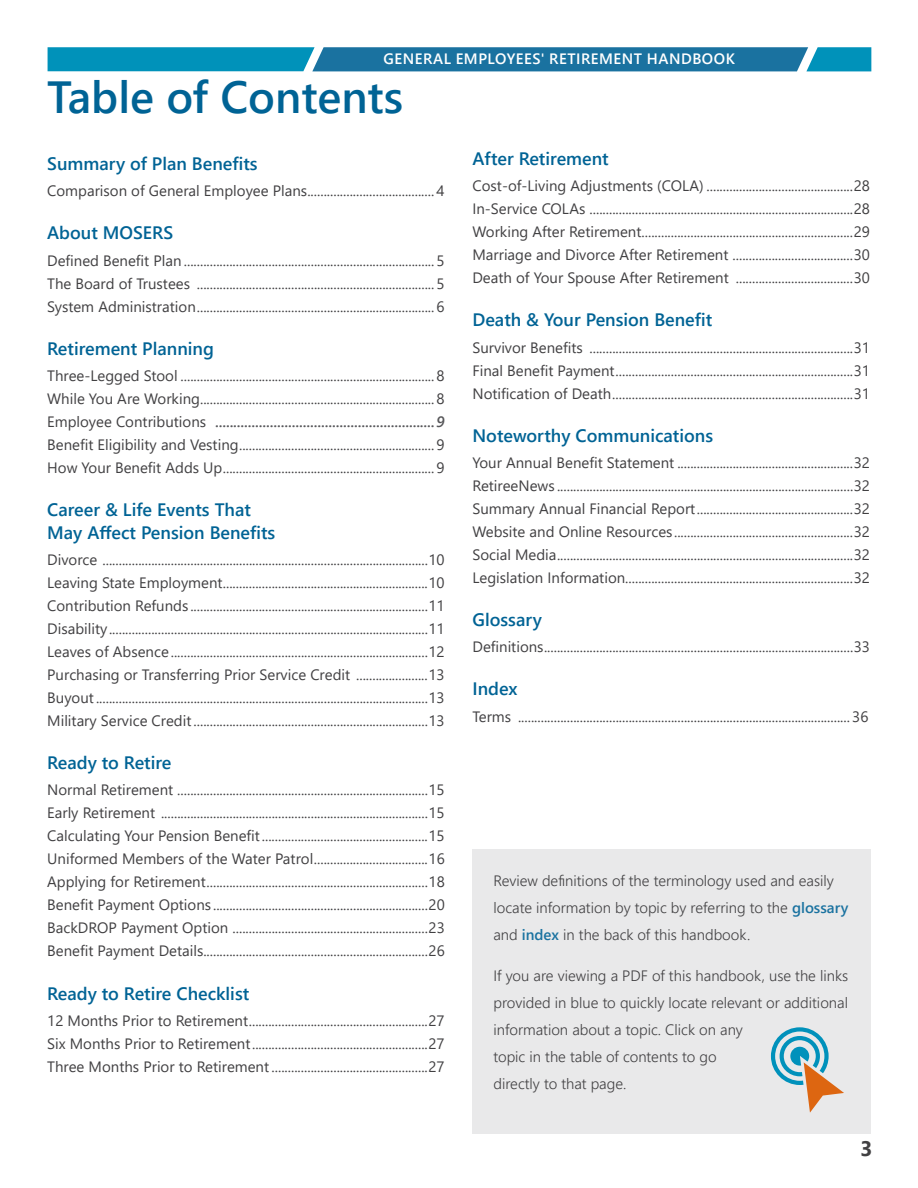
<style>
.page{position:relative;width:918px;height:1188px;background:#fff}
.page>*{position:absolute;margin:0;border:0;box-sizing:border-box;transform-origin:0 0}
.t1{font:600 45px "Segoe UI";color:#006395}
.t2{font:700 21px "Segoe UI";color:#414042}
.t3{font:600 18px/22.8px "Segoe UI";color:#006395}
.t4{font:15px/23px "Segoe UI";color:#414042;text-align:justify}
.t5{font:300 15px/27px "Segoe UI";color:#414042}
.t6{font:600 15px "Segoe UI";letter-spacing:.035em;color:#fff}
.s1{font-weight:600;font-style:italic;color:#565659}
.s2{font-weight:600;color:#1a72a0}
</style>
<div class="page">
<svg style="left:47px;top:47px;width:825px;height:24px;background:#1783ad"></svg>
<div style="left:472px;top:849px;width:399px;height:285px;background:#e9e9ea"></div>
<svg style="left:771px;top:1027px;width:73px;height:86px"></svg>
<p class="t6" style="left:384px;top:45px;width:353px">GENERAL EMPLOYEES' RETIREMENT HANDBOOK</p>
<h1 class="t1" style="left:47px;top:55px;width:357px">Table of Contents</h1>
<p class="t3" style="left:47px;top:151px;width:212px">Summary of Plan Benefits</p>
<p class="t4" style="left:47px;top:178px;width:399px">Comparison of General Employee Plans....................................... 4</p>
<p class="t3" style="left:47px;top:220px;width:127px">About MOSERS</p>
<p class="t4" style="left:47px;top:247px;width:399px">Defined Benefit Plan ............................................................................. 5<br>The Board of Trustees ......................................................................... 5<br>System Administration......................................................................... 6</p>
<p class="t3" style="left:47px;top:335px;width:168px">Retirement Planning</p>
<p class="t4" style="left:47px;top:363px;width:399px">Three-Legged Stool .............................................................................. 8<br>While You Are Working........................................................................ 8<br>Employee Contributions <span class="s1">............................................................9<br></span>Benefit Eligibility and Vesting............................................................ 9<br>How Your Benefit Adds Up................................................................. 9</p>
<p class="t3" style="left:47px;top:497px;width:230px">Career &amp; Life Events That<br>May Affect Pension Benefits</p>
<p class="t4" style="left:47px;top:547px;width:399px">Divorce ....................................................................................................10<br>Leaving State Employment...............................................................10<br>Contribution Refunds .........................................................................11<br>Disability..................................................................................................11<br>Leaves of Absence ...............................................................................12<br>Purchasing or Transferring Prior Service Credit ......................13<br>Buyout......................................................................................................13<br>Military Service Credit........................................................................13</p>
<p class="t3" style="left:47px;top:750px;width:126px">Ready to Retire</p>
<p class="t4" style="left:47px;top:777px;width:399px">Normal Retirement .............................................................................15<br>Early Retirement ..................................................................................15<br>Calculating Your Pension Benefit...................................................15<br>Uniformed Members of the Water Patrol...................................16<br>Applying for Retirement....................................................................18<br>Benefit Payment Options ..................................................................20<br>BackDROP Payment Option ............................................................23<br>Benefit Payment Details.....................................................................26</p>
<p class="t3" style="left:47px;top:980px;width:204px">Ready to Retire Checklist</p>
<p class="t4" style="left:47px;top:1008px;width:399px">12 Months Prior to Retirement.......................................................27<br>Six Months Prior to Retirement......................................................27<br>Three Months Prior to Retirement ................................................27</p>
<p class="t3" style="left:472px;top:146px;width:138px">After Retirement</p>
<p class="t4" style="left:472px;top:173px;width:399px">Cost-of-Living Adjustments (COLA) .............................................28<br>In-Service COLAs .................................................................................28<br>Working After Retirement.................................................................29<br>Marriage and Divorce After Retirement .....................................30<br>Death of Your Spouse After Retirement ....................................30</p>
<p class="t3" style="left:472px;top:307px;width:241px">Death &amp; Your Pension Benefit</p>
<p class="t4" style="left:472px;top:334px;width:399px">Survivor Benefits .................................................................................31<br>Final Benefit Payment.........................................................................31<br>Notification of Death..........................................................................31</p>
<p class="t3" style="left:472px;top:422px;width:242px">Noteworthy Communications</p>
<p class="t4" style="left:472px;top:450px;width:399px">Your Annual Benefit Statement ......................................................32<br>RetireeNews ...........................................................................................32<br>Summary Annual Financial Report................................................32<br>Website and Online Resources.......................................................32<br>Social Media...........................................................................................32<br>Legislation Information......................................................................32</p>
<p class="t3" style="left:472px;top:607px;width:71px">Glossary</p>
<p class="t4" style="left:472px;top:634px;width:399px">Definitions...............................................................................................33</p>
<p class="t3" style="left:472px;top:676px;width:47px">Index</p>
<p class="t4" style="left:472px;top:703px;width:397px">Terms ...................................................................................................... 36</p>
<p class="t5" style="left:493px;top:866px;width:357px">Review definitions of the terminology used and easily locate information by topic by referring to the <span class="s2">glossary </span>and <span class="s2">index</span> in the back of this handbook.</p>
<p class="t5" style="left:493px;top:960px;width:356px">If you are viewing a PDF of this handbook, use the links provided in blue to quickly locate relevant or additional information about a topic. Click on any<br>topic in the table of contents to go<br>directly to that page.</p>
<h2 class="t2" style="left:861px;top:1129px;width:14px">3</h2>
</div>
